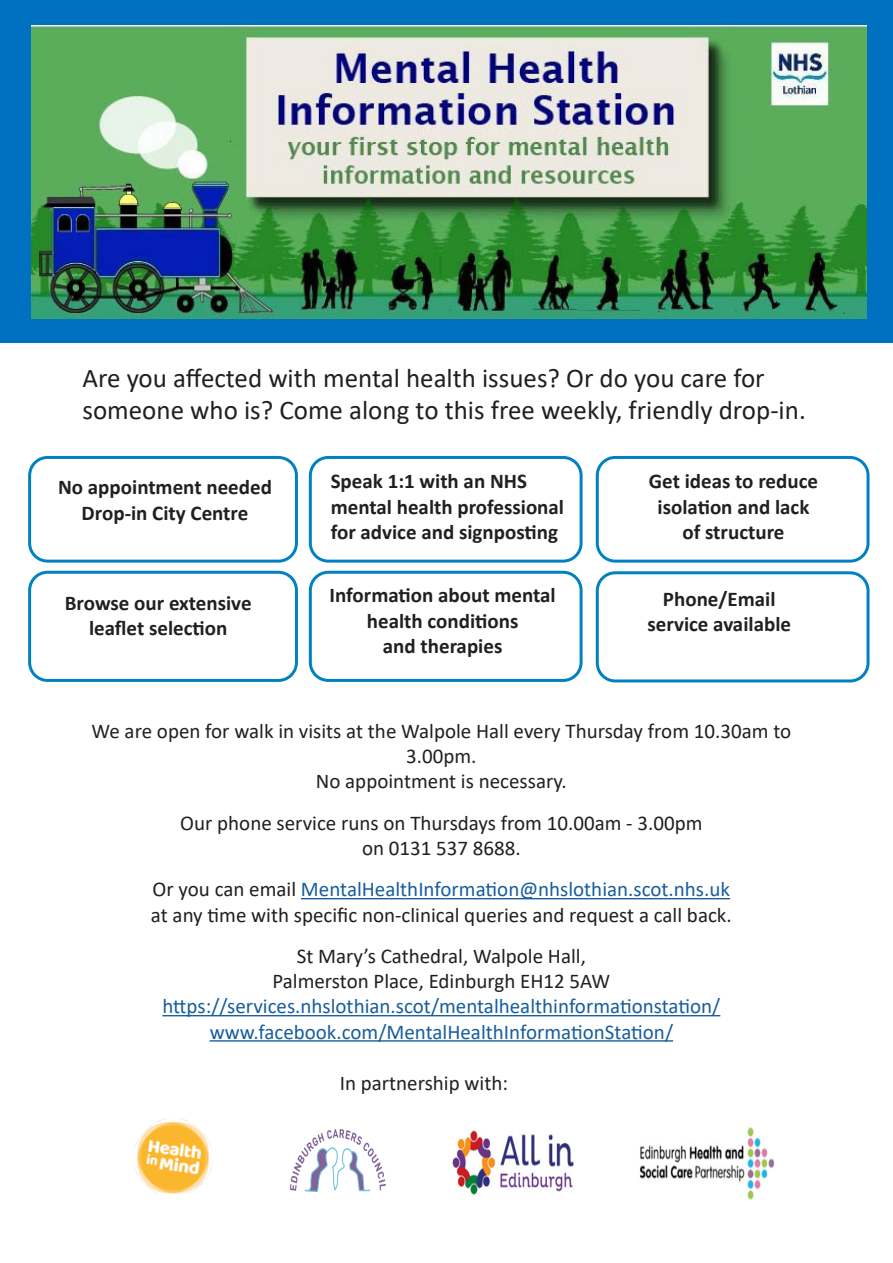
<style>
.page{position:relative;width:893px;height:1263px;background:#fff}
.page>*{position:absolute;margin:0;border:0;box-sizing:border-box;transform-origin:0 0}
.t1{font:27px/32.4px "Calibri";color:#231f20}
.t2{font:21px/41.4px "Calibri";color:#231f20;text-align:center}
.t3{font:700 21px/25.2px "Calibri";color:#231f20;text-align:center}
.t4{font:21px/41.4px "Calibri";color:#175d9e;text-align:center}
.s1{color:#231f20}
</style>
<div class="page">
<div style="left:28px;top:456px;width:270px;height:107px;border:3px solid #0082c2;border-radius:18px"></div>
<div style="left:28px;top:571px;width:270px;height:111px;border:3px solid #0082c2;border-radius:18px"></div>
<div style="left:309px;top:571px;width:274px;height:111px;border:3px solid #0082c2;border-radius:18px"></div>
<div style="left:309px;top:456px;width:274px;height:107px;border:3px solid #0082c2;border-radius:18px"></div>
<div style="left:596px;top:571px;width:273px;height:111px;border:3px solid #0082c2;border-radius:18px"></div>
<div style="left:596px;top:456px;width:273px;height:107px;border:3px solid #0082c2;border-radius:18px"></div>
<hr style="left:301px;top:898px;width:429px;height:1px;background:#175d9e">
<hr style="left:162px;top:1015px;width:558px;height:1px;background:#175d9e">
<hr style="left:210px;top:1040px;width:463px;height:1px;background:#175d9e">
<img style="left:135px;top:1118px;width:77px;height:75px">
<img style="left:452px;top:1130px;width:122px;height:65px">
<img style="left:640px;top:1127px;width:135px;height:73px">
<div style="left:0;top:0;width:893px;height:342px;background:#0070c0"></div>
<img style="left:289px;top:1129px;width:97px;height:63px">
<img style="left:31px;top:25px;width:835px;height:294px">
<p class="t1" style="left:82px;top:361px;width:725px">Are you affected with mental health issues? Or do you care for someone who is? Come along to this free weekly, friendly drop-in.</p>
<p class="t3" style="left:58px;top:475px;width:215px">No appointment needed</p>
<p class="t3" style="left:82px;top:500px;width:168px">Drop-in City Centre</p>
<p class="t3" style="left:65px;top:590px;width:188px">Browse our extensive leaflet selection</p>
<p class="t3" style="left:331px;top:468px;width:235px;text-align:left">Speak 1:1 with an NHS mental health professional for advice and signposting</p>
<p class="t3" style="left:329px;top:583px;width:228px">Information about mental health conditions</p>
<p class="t3" style="left:383px;top:633px;width:121px">and therapies</p>
<p class="t3" style="left:649px;top:468px;width:171px">Get ideas to reduce isolation and lack</p>
<p class="t3" style="left:682px;top:519px;width:103px">of structure</p>
<p class="t3" style="left:663px;top:586px;width:114px">Phone/Email</p>
<p class="t3" style="left:647px;top:611px;width:145px">service available</p>
<p class="t2" style="left:92px;top:718px;width:701px;line-height:25.2px">We are open for walk in visits at the Walpole Hall every Thursday from 10.30am to<br>3.00pm.</p>
<p class="t2" style="left:180px;top:760px;width:524px">No appointment is necessary.<br>Our phone service runs on Thursdays from 10.00am - 3.00pm</p>
<p class="t4" style="left:153px;top:827px;width:579px"><span class="s1">on 0131 537 8688.<br>Or you can email</span> MentalHealthInformation@nhslothian.scot.nhs.uk</p>
<p class="t2" style="left:151px;top:893px;width:582px">at any time with specific non-clinical queries and request a call back.<br>St Mary’s Cathedral, Walpole Hall,</p>
<p class="t2" style="left:272px;top:960px;width:339px">Palmerston Place, Edinburgh EH12 5AW</p>
<p class="t4" style="left:162px;top:985px;width:559px">https://services.nhslothian.scot/mentalhealthinformationstation/</p>
<p class="t4" style="left:210px;top:1010px;width:465px">www.facebook.com/MentalHealthInformationStation/</p>
<p class="t2" style="left:340px;top:1062px;width:170px">In partnership with:</p>
</div>
